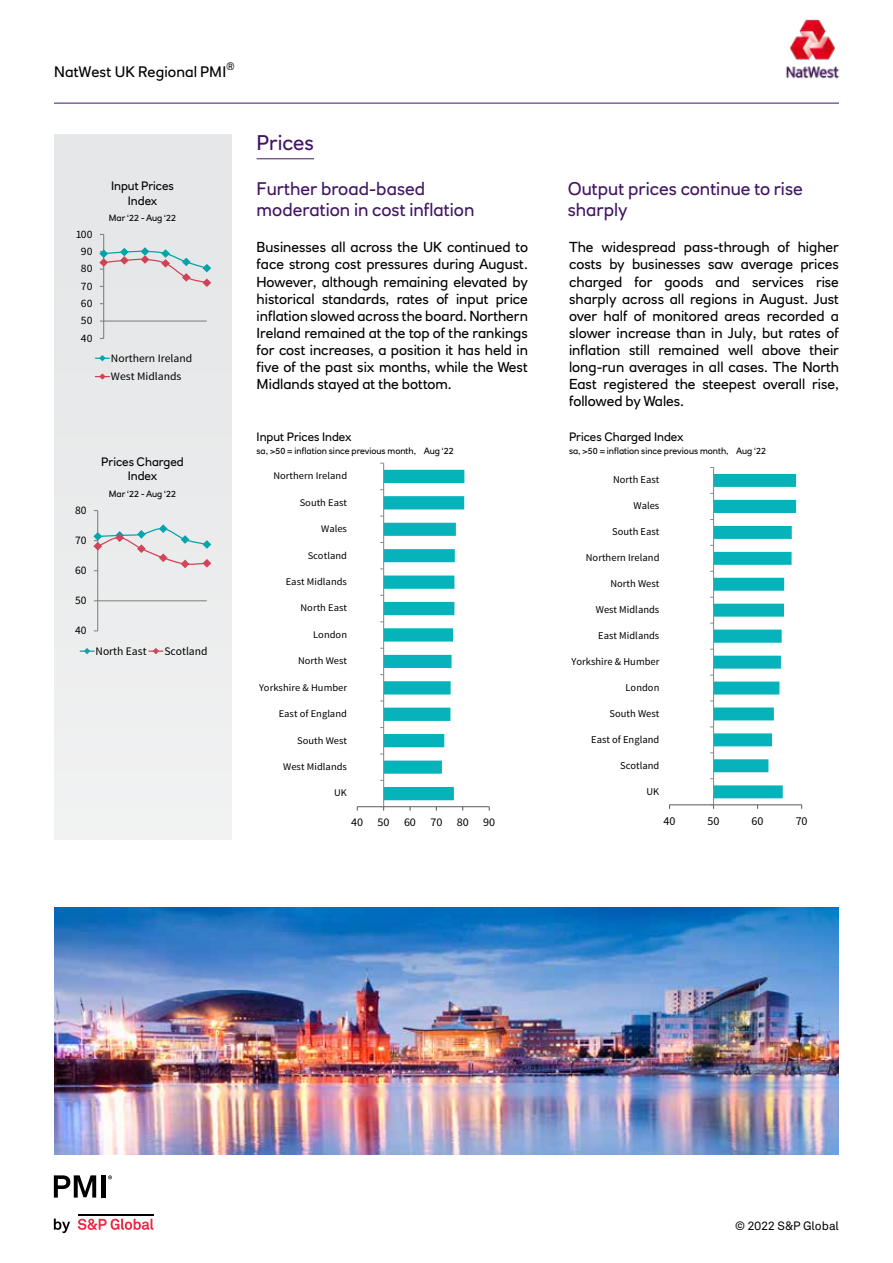
<style>
.page{position:relative;width:893px;height:1263px;background:#fff}
.page>*{position:absolute;margin:0;border:0;box-sizing:border-box;transform-origin:0 0}
.t1{font:21px "RN House Sans";color:#411663}
.t2{font:18px/21.6px "RN House Sans";color:#411663}
.t3{font:15px "RN House Sans";letter-spacing:.005em;color:#000}
.t4{font:14.25px/17.1px "RN House Sans";color:#000;text-align:justify}
.t5{font:12px/14.4px "RN House Sans";color:#000;text-align:center}
.t6{font:12px "Akkurat LL";color:#000}
.t7{font:12px "Source Sans Pro";letter-spacing:-.005em;color:#000}
.t8{font:11.7px "Source Sans Pro";letter-spacing:-.005em;color:#000;scale:1.04 1}
.t9{font:11.55px "Source Sans Pro";color:#000}
.t10{font:11.25px/18.3px "Source Sans Pro";color:#000}
.t11{font:10.5px "Source Sans Pro";letter-spacing:.005em;color:#000}
.t12{font:10.5px "RN House Sans";color:#000}
.t13{font:10.2px "Source Sans Pro";letter-spacing:.005em;color:#000;scale:1.04 1}
.t14{font:9px "RN House Sans";color:#000}
</style>
<div class="page">
<hr style="left:54px;top:103px;width:785px;height:1px;background:#411663">
<img style="left:785px;top:19px;width:55px;height:60px">
<svg style="left:54px;top:1218px;width:16px;height:15px"></svg>
<svg style="left:78px;top:1218px;width:75px;height:12px"></svg>
<hr style="left:78px;top:1213px;width:75px;height:2px;background:#000">
<svg style="left:54px;top:1175px;width:42px;height:22px"></svg>
<div style="left:101px;top:1175px;width:5px;height:22px;background:#000"></div>
<svg style="left:108px;top:1175px;width:4px;height:4px"></svg>
<div style="left:54px;top:134px;width:177px;height:706px;background:#e6e7e8"></div>
<hr style="left:257px;top:159px;width:57px;height:1px;background:#411663">
<img style="left:54px;top:908px;width:785px;height:246px">
<hr style="left:669px;top:804px;width:133px;height:1px;background:#58595b">
<hr style="left:713px;top:467px;width:1px;height:338px;background:#868686">
<svg style="left:710px;top:474px;width:86px;height:324px"></svg>
<hr style="left:357px;top:806px;width:132px;height:1px;background:#58595b">
<hr style="left:383px;top:463px;width:1px;height:344px;background:#868686">
<svg style="left:380px;top:470px;width:84px;height:330px"></svg>
<hr style="left:103px;top:234px;width:1px;height:104px;background:#868686">
<hr style="left:104px;top:321px;width:103px;height:1px;background:#868686">
<svg style="left:99px;top:247px;width:112px;height:40px"></svg>
<svg style="left:95px;top:355px;width:14px;height:6px"></svg>
<svg style="left:95px;top:373px;width:14px;height:7px"></svg>
<hr style="left:97px;top:511px;width:1px;height:120px;background:#868686">
<hr style="left:98px;top:600px;width:109px;height:1px;background:#868686">
<svg style="left:93px;top:524px;width:118px;height:47px"></svg>
<svg style="left:80px;top:648px;width:14px;height:6px"></svg>
<svg style="left:149px;top:648px;width:14px;height:6px"></svg>
<p class="t12" style="left:226px;top:59px;width:10px">®</p>
<p class="t3" style="left:54px;top:63px;width:174px">NatWest UK Regional PMI</p>
<p class="t10" style="left:75px;top:225px;width:19px">100</p>
<p class="t10" style="left:81px;top:242px;width:13px">90</p>
<p class="t10" style="left:81px;top:260px;width:13px">80</p>
<p class="t10" style="left:81px;top:277px;width:13px">70</p>
<p class="t10" style="left:81px;top:294px;width:13px">60</p>
<p class="t10" style="left:81px;top:312px;width:13px">50</p>
<p class="t10" style="left:81px;top:329px;width:13px">40</p>
<p class="t5" style="left:111px;top:179px;width:64px">Input Prices<br>Index</p>
<p class="t14" style="left:109px;top:212px;width:69px">Mar ‘22 - Aug ‘22</p>
<p class="t10" style="left:111px;top:349px;width:83px">Northern Ireland<br>West Midlands</p>
<p class="t9" style="left:75px;top:503px;width:13px">80</p>
<p class="t9" style="left:75px;top:533px;width:13px">70</p>
<p class="t9" style="left:75px;top:563px;width:13px">60</p>
<p class="t9" style="left:75px;top:593px;width:13px">50</p>
<p class="t9" style="left:75px;top:623px;width:13px">40</p>
<p class="t5" style="left:101px;top:454px;width:84px">Prices Charged<br>Index</p>
<p class="t14" style="left:109px;top:488px;width:69px">Mar ‘22 - Aug ‘22</p>
<p class="t9" style="left:96px;top:643px;width:53px">North East</p>
<p class="t9" style="left:164px;top:643px;width:45px">Scotland</p>
<h1 class="t1" style="left:257px;top:130px;width:59px">Prices</h1>
<p class="t2" style="left:257px;top:177px;width:219px">Further broad-based moderation in cost inflation</p>
<p class="t2" style="left:568px;top:177px;width:236px">Output prices continue to rise sharply</p>
<p class="t4" style="left:257px;top:239px;width:273px">Businesses all across the UK continued to face strong cost pressures during August.<br>However, although remaining elevated by historical standards, rates of input price inflation slowed across the board. Northern Ireland remained at the top of the rankings for cost increases, a position it has held in five of the past six months, while the West Midlands stayed at the bottom.</p>
<p class="t4" style="left:569px;top:239px;width:271px">The widespread pass-through of higher costs by businesses saw average prices charged for goods and services rise sharply across all regions in August. Just over half of monitored areas recorded a slower increase than in July, but rates of inflation still remained well above their long-run averages in all cases. The North East registered the steepest overall rise, followed by Wales.</p>
<p class="t5" style="left:257px;top:429px;width:97px">Input Prices Index</p>
<p class="t14" style="left:257px;top:445px;width:199px">sa, &gt;50 = inflation since previous month, Aug ‘22</p>
<p class="t5" style="left:569px;top:429px;width:116px">Prices Charged Index</p>
<p class="t14" style="left:569px;top:445px;width:199px">sa, &gt;50 = inflation since previous month, Aug ‘22</p>
<p class="t13" style="left:273px;top:470px;width:72px">Northern Ireland</p>
<p class="t11" style="left:613px;top:473px;width:48px">North East</p>
<p class="t13" style="left:300px;top:496px;width:47px">South East</p>
<p class="t11" style="left:633px;top:499px;width:27px">Wales</p>
<p class="t13" style="left:321px;top:522px;width:26px">Wales</p>
<p class="t11" style="left:612px;top:525px;width:49px">South East</p>
<p class="t13" style="left:308px;top:549px;width:39px">Scotland</p>
<p class="t11" style="left:586px;top:551px;width:75px">Northern Ireland</p>
<p class="t13" style="left:286px;top:575px;width:60px">East Midlands</p>
<p class="t11" style="left:610px;top:577px;width:51px">North West</p>
<p class="t13" style="left:301px;top:602px;width:46px">North East</p>
<p class="t11" style="left:596px;top:603px;width:65px">West Midlands</p>
<p class="t13" style="left:313px;top:628px;width:34px">London</p>
<p class="t11" style="left:598px;top:629px;width:63px">East Midlands</p>
<p class="t13" style="left:298px;top:655px;width:49px">North West</p>
<p class="t11" style="left:572px;top:655px;width:89px">Yorkshire &amp; Humber</p>
<p class="t13" style="left:259px;top:681px;width:86px">Yorkshire &amp; Humber</p>
<p class="t11" style="left:626px;top:681px;width:35px">London</p>
<p class="t13" style="left:279px;top:707px;width:67px">East of England</p>
<p class="t11" style="left:610px;top:707px;width:51px">South West</p>
<p class="t13" style="left:297px;top:734px;width:49px">South West</p>
<p class="t11" style="left:591px;top:733px;width:70px">East of England</p>
<p class="t13" style="left:283px;top:760px;width:63px">West Midlands</p>
<p class="t11" style="left:620px;top:759px;width:41px">Scotland</p>
<p class="t13" style="left:334px;top:787px;width:14px">UK</p>
<p class="t11" style="left:647px;top:785px;width:14px">UK</p>
<p class="t8" style="left:351px;top:815px;width:140px">40 50 60 70 80 90</p>
<p class="t7" style="left:663px;top:813px;width:13px">40</p>
<p class="t7" style="left:708px;top:813px;width:13px">50</p>
<p class="t7" style="left:752px;top:813px;width:13px">60</p>
<p class="t7" style="left:796px;top:813px;width:13px">70</p>
<p class="t6" style="left:735px;top:1216px;width:105px">© 2022 S&amp;P Global</p>
</div>
